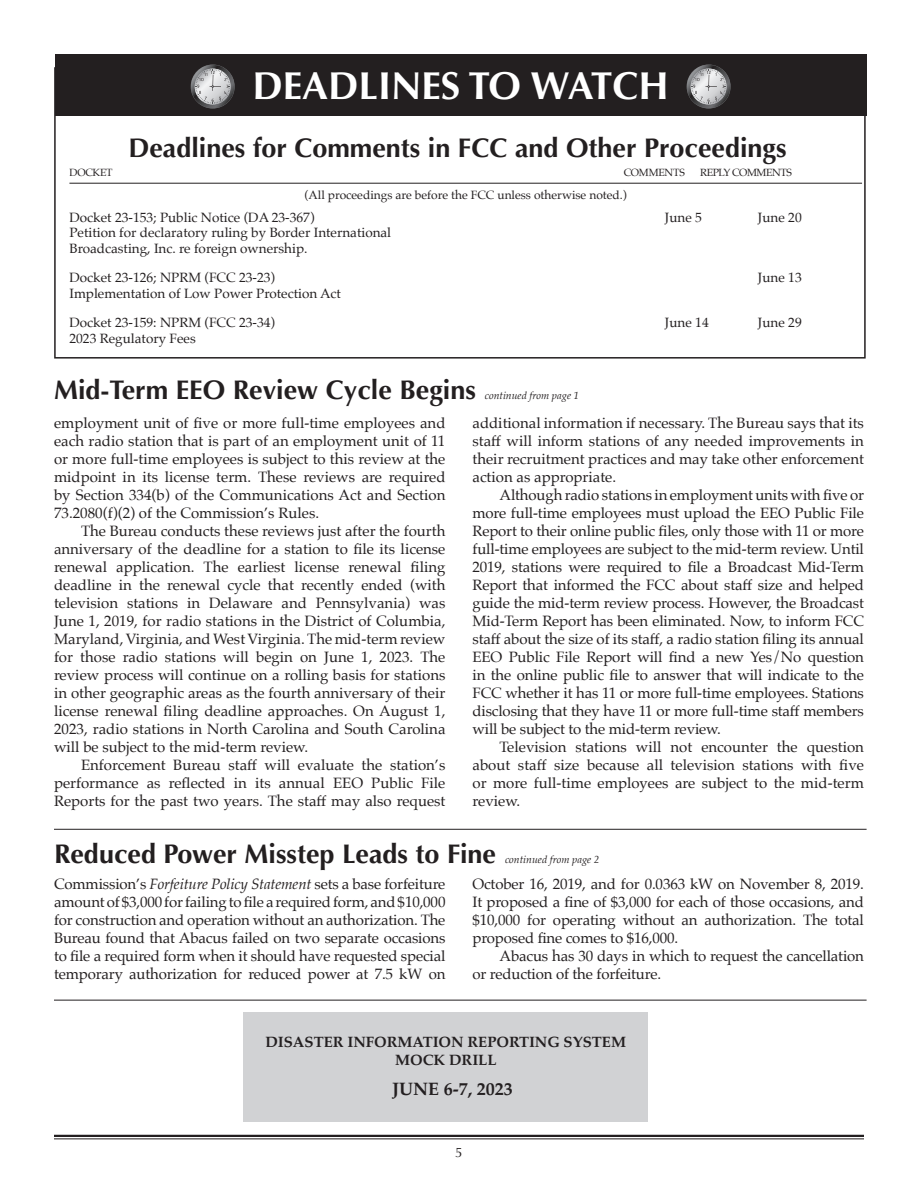
<style>
.page{position:relative;width:918px;height:1188px;background:#fff}
.page>*{position:absolute;margin:0;border:0;box-sizing:border-box;transform-origin:0 0}
.t1{font:700 39px "Optima";color:#fff}
.t2{font:700 27px "Optima";color:#231f20}
.t3{font:700 18px "Palatino";color:#231f20}
.t4{font:15px/18px "Palatino";color:#231f20;text-align:justify}
.t5{font:700 15px/18px "Palatino";color:#231f20;text-align:center}
.t6{font:13.5px/15.8px "Palatino";color:#231f20}
.t7{font:13.5px "Optima";color:#231f20}
.t8{font:12px "Palatino";color:#231f20}
.t9{font:italic 10.5px "Palatino";color:#231f20}
.t10{font:10.5px "Palatino";letter-spacing:-.02em;color:#231f20}
.t11{font:10.5px "Palatino";letter-spacing:-.04em;color:#231f20}
.s1{font-style:italic}
</style>
<div class="page">
<div style="left:55px;top:54px;width:811px;height:61px;background:#231f20"></div>
<svg style="left:191px;top:64px;width:44px;height:45px"></svg>
<svg style="left:191px;top:65px;width:43px;height:43px"></svg>
<svg style="left:687px;top:64px;width:44px;height:45px"></svg>
<svg style="left:687px;top:65px;width:43px;height:43px"></svg>
<hr style="left:54px;top:1135px;width:810px;height:2px;background:#231f20">
<hr style="left:54px;top:1138px;width:810px;height:1px;background:#231f20">
<hr style="left:69px;top:183px;width:793px;height:1px;background:#231f20">
<hr style="left:54px;top:829px;width:813px;height:1px;background:#231f20">
<hr style="left:54px;top:1000px;width:813px;height:1px;background:#231f20">
<div style="left:243px;top:1013px;width:405px;height:109px;background:#d1d2d4"></div>
<h1 class="t1" style="left:252px;top:63px;width:418px">DEADLINES TO WATCH</h1>
<h2 class="t2" style="left:128px;top:132px;width:660px">Deadlines for Comments in FCC and Other Proceedings</h2>
<p class="t10" style="left:69px;top:164px;width:45px">DOCKET</p>
<p class="t10" style="left:624px;top:164px;width:63px">COMMENTS</p>
<p class="t11" style="left:700px;top:164px;width:93px">REPLY COMMENTS</p>
<p class="t8" style="left:305px;top:185px;width:324px">(All proceedings are before the FCC unless otherwise noted.)</p>
<p class="t6" style="left:69px;top:209px;width:247px">Docket 23-153; Public Notice (DA 23-367)</p>
<p class="t6" style="left:665px;top:209px;width:39px">June 5</p>
<p class="t6" style="left:758px;top:209px;width:45px">June 20</p>
<p class="t6" style="left:69px;top:225px;width:323px">Petition for declaratory ruling by Border International<br>Broadcasting, Inc. re foreign ownership.</p>
<p class="t6" style="left:69px;top:270px;width:207px">Docket 23-126; NPRM (FCC 23-23)</p>
<p class="t6" style="left:758px;top:270px;width:45px">June 13</p>
<p class="t6" style="left:69px;top:279px;width:273px;line-height:29.2px">Implementation of Low Power Protection Act<br>Docket 23-159: NPRM (FCC 23-34)</p>
<p class="t6" style="left:665px;top:315px;width:45px">June 14</p>
<p class="t6" style="left:758px;top:315px;width:45px">June 29</p>
<p class="t6" style="left:69px;top:331px;width:128px">2023 Regulatory Fees</p>
<h2 class="t2" style="left:54px;top:374px;width:423px">Mid-Term EEO Review Cycle Begins</h2>
<p class="t9" style="left:485px;top:387px;width:96px">continued from page 1</p>
<p class="t4" style="left:54px;top:413px;width:393px">employment unit of five or more full-time employees and each radio station that is part of an employment unit of 11 or more full-time employees is subject to this review at the midpoint in its license term. These reviews are required by Section 334(b) of the Communications Act and Section 73.2080(f)(2) of the Commission’s Rules.</p>
<p class="t4" style="left:54px;top:521px;width:393px;text-indent:27px">The Bureau conducts these reviews just after the fourth anniversary of the deadline for a station to file its license renewal application. The earliest license renewal filing deadline in the renewal cycle that recently ended (with television stations in Delaware and Pennsylvania) was June 1, 2019, for radio stations in the District of Columbia, Maryland, Virginia, and West Virginia. The mid-term review for those radio stations will begin on June 1, 2023. The review process will continue on a rolling basis for stations in other geographic areas as the fourth anniversary of their license renewal filing deadline approaches. On August 1, 2023, radio stations in North Carolina and South Carolina will be subject to the mid-term review.</p>
<p class="t4" style="left:54px;top:755px;width:393px;text-indent:27px">Enforcement Bureau staff will evaluate the station’s performance as reflected in its annual EEO Public File Reports for the past two years. The staff may also request</p>
<p class="t4" style="left:472px;top:413px;width:393px">additional information if necessary. The Bureau says that its staff will inform stations of any needed improvements in their recruitment practices and may take other enforcement action as appropriate.</p>
<p class="t4" style="left:472px;top:485px;width:393px;text-indent:27px">Although radio stations in employment units with five or more full-time employees must upload the EEO Public File Report to their online public files, only those with 11 or more full-time employees are subject to the mid-term review. Until 2019, stations were required to file a Broadcast Mid-Term Report that informed the FCC about staff size and helped guide the mid-term review process. However, the Broadcast Mid-Term Report has been eliminated. Now, to inform FCC staff about the size of its staff, a radio station filing its annual EEO Public File Report will find a new Yes/No question in the online public file to answer that will indicate to the FCC whether it has 11 or more full-time employees. Stations disclosing that they have 11 or more full-time staff members will be subject to the mid-term review.</p>
<p class="t4" style="left:472px;top:737px;width:393px;text-indent:27px">Television stations will not encounter the question about staff size because all television stations with five or more full-time employees are subject to the mid-term review.</p>
<h2 class="t2" style="left:54px;top:838px;width:444px">Reduced Power Misstep Leads to Fine</h2>
<p class="t9" style="left:505px;top:851px;width:96px">continued from page 2</p>
<p class="t4" style="left:54px;top:875px;width:393px">Commission’s <span class="s1">Forfeiture Policy Statement</span> sets a base forfeiture amount of $3,000 for failing to file a required form, and $10,000 for construction and operation without an authorization. The Bureau found that Abacus failed on two separate occasions to file a required form when it should have requested special temporary authorization for reduced power at 7.5 kW on</p>
<p class="t4" style="left:472px;top:875px;width:393px">October 16, 2019, and for 0.0363 kW on November 8, 2019.<br>It proposed a fine of $3,000 for each of those occasions, and $10,000 for operating without an authorization. The total proposed fine comes to $16,000.</p>
<p class="t4" style="left:472px;top:947px;width:393px;text-indent:27px">Abacus has 30 days in which to request the cancellation or reduction of the forfeiture.</p>
<p class="t5" style="left:265px;top:1033px;width:362px">DISASTER INFORMATION REPORTING SYSTEM<br>MOCK DRILL</p>
<p class="t3" style="left:392px;top:1074px;width:122px">JUNE 6-7, 2023</p>
<p class="t7" style="left:455px;top:1144px;width:9px">5</p>
</div>
